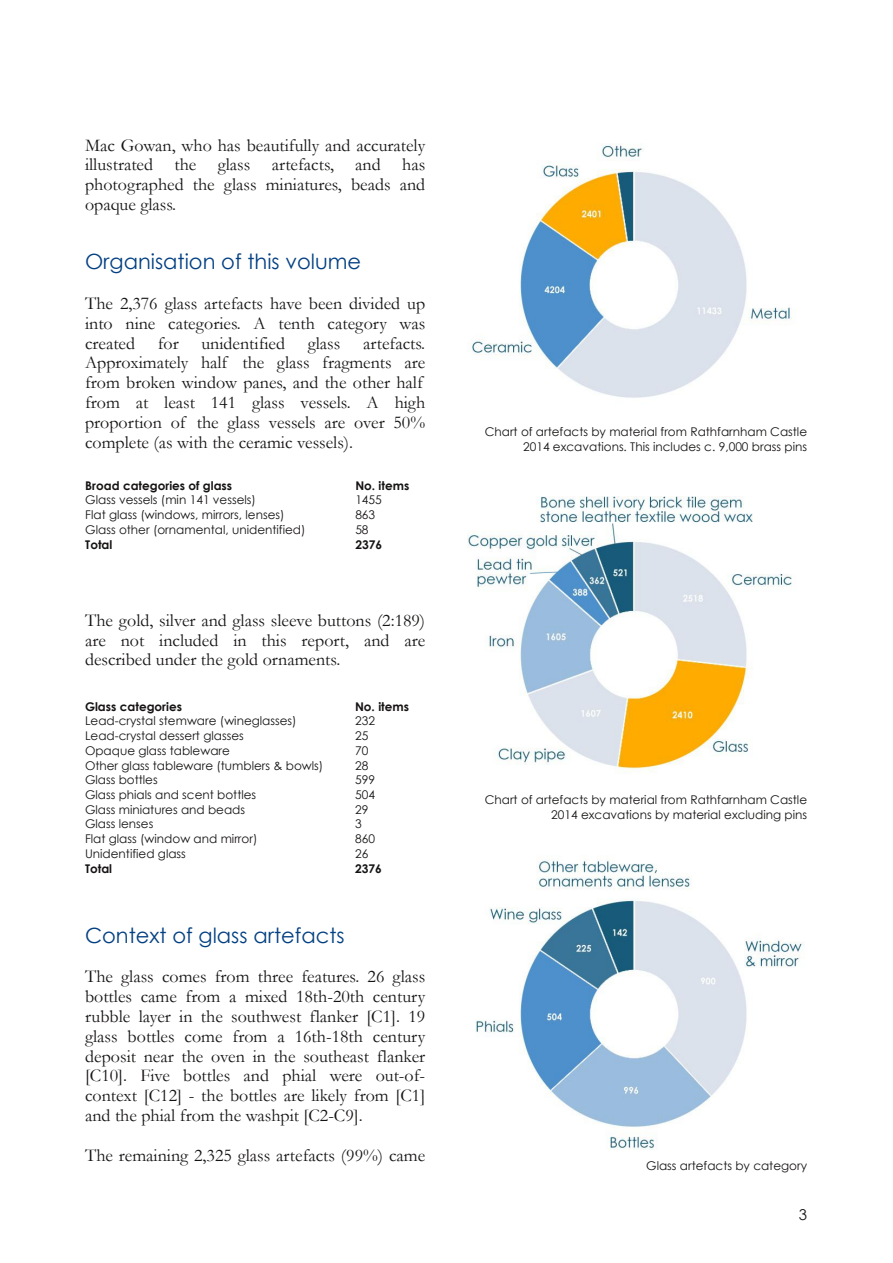
<style>
.page{position:relative;width:893px;height:1263px;background:#fff}
.page>*{position:absolute;margin:0;border:0;box-sizing:border-box;transform-origin:0 0}
.t1{font:21px "Century Gothic";color:#034082}
.t2{font:18px/19.8px "Garamond";color:#161413;text-align:justify}
.t3{font:15px "Century Gothic";color:#161413}
.t4{font:12px/14.7px "Century Gothic";color:#161413;text-align:right}
.t5{font:700 12px "Century Gothic";color:#161413}
</style>
<div class="page">
<img style="left:475px;top:860px;width:330px;height:290px">
<img style="left:469px;top:143px;width:323px;height:255px">
<img style="left:468px;top:497px;width:324px;height:275px">
<p class="t2" style="left:85px;top:135px;width:342px">Mac Gowan, who has beautifully and accurately illustrated the glass artefacts, and has photographed the glass miniatures, beads and opaque glass.</p>
<p class="t1" style="left:85px;top:248px;width:278px">Organisation of this volume</p>
<p class="t2" style="left:85px;top:294px;width:342px">The 2,376 glass artefacts have been divided up into nine categories. A tenth category was created</p>
<p class="t2" style="left:158px;top:333px;width:22px">for</p>
<p class="t2" style="left:201px;top:333px;width:85px">unidentified</p>
<p class="t2" style="left:308px;top:333px;width:34px">glass</p>
<p class="t2" style="left:85px;top:333px;width:342px;text-align:left;text-indent:278px">artefacts.<br>Approximately half the glass fragments are from broken window panes, and the other half from at least 141 glass vessels. A high proportion of the glass vessels are over 50% complete (as with the ceramic vessels).</p>
<p class="t5" style="left:85px;top:478px;width:148px">Broad categories of glass</p>
<p class="t5" style="left:355px;top:478px;width:55px">No. items</p>
<p class="t4" style="left:85px;top:492px;width:172px">Glass vessels (min 141 vessels)</p>
<p class="t4" style="left:355px;top:492px;width:28px">1455</p>
<p class="t4" style="left:85px;top:507px;width:201px">Flat glass (windows, mirrors, lenses)</p>
<p class="t4" style="left:355px;top:507px;width:21px">863</p>
<p class="t4" style="left:85px;top:522px;width:222px">Glass other (ornamental, unidentified)</p>
<p class="t4" style="left:355px;top:522px;width:15px">58</p>
<p class="t5" style="left:85px;top:536px;width:29px">Total</p>
<p class="t5" style="left:355px;top:536px;width:28px">2376</p>
<p class="t2" style="left:85px;top:611px;width:342px">The gold, silver and glass sleeve buttons (2:189) are not included in this report, and are described under the gold ornaments.</p>
<p class="t5" style="left:85px;top:699px;width:98px">Glass categories</p>
<p class="t5" style="left:355px;top:699px;width:55px">No. items</p>
<p class="t4" style="left:85px;top:713px;width:213px">Lead-crystal stemware (wineglasses)</p>
<p class="t4" style="left:355px;top:713px;width:21px">232</p>
<p class="t4" style="left:85px;top:728px;width:160px">Lead-crystal dessert glasses</p>
<p class="t4" style="left:355px;top:728px;width:15px">25</p>
<p class="t4" style="left:85px;top:743px;width:146px">Opaque glass tableware</p>
<p class="t4" style="left:355px;top:743px;width:15px">70</p>
<p class="t4" style="left:85px;top:757px;width:240px">Other glass tableware (tumblers &amp; bowls)</p>
<p class="t4" style="left:355px;top:757px;width:15px">28</p>
<p class="t4" style="left:85px;top:772px;width:74px">Glass bottles</p>
<p class="t4" style="left:355px;top:772px;width:21px">599</p>
<p class="t4" style="left:85px;top:787px;width:173px">Glass phials and scent bottles</p>
<p class="t4" style="left:355px;top:787px;width:21px">504</p>
<p class="t4" style="left:85px;top:802px;width:162px">Glass miniatures and beads</p>
<p class="t4" style="left:355px;top:802px;width:15px">29</p>
<p class="t4" style="left:85px;top:816px;width:70px">Glass lenses</p>
<p class="t4" style="left:355px;top:816px;width:8px">3</p>
<p class="t4" style="left:85px;top:831px;width:174px">Flat glass (window and mirror)</p>
<p class="t4" style="left:355px;top:831px;width:21px">860</p>
<p class="t4" style="left:85px;top:846px;width:102px">Unidentified glass</p>
<p class="t4" style="left:355px;top:846px;width:15px">26</p>
<p class="t5" style="left:85px;top:860px;width:29px">Total</p>
<p class="t5" style="left:355px;top:860px;width:28px">2376</p>
<p class="t1" style="left:85px;top:921px;width:261px">Context of glass artefacts</p>
<p class="t2" style="left:85px;top:967px;width:342px">The glass comes from three features. 26 glass bottles came from a mixed 18th-20th century rubble layer in the southwest flanker [C1]. 19 glass bottles come from a 16th-18th century deposit near the oven in the southeast flanker [C10]. Five bottles and phial were out-of&shy;context [C12] - the bottles are likely from [C1] and the phial from the washpit [C2-C9].</p>
<p class="t2" style="left:85px;top:1145px;width:342px">The remaining 2,325 glass artefacts (99%) came</p>
<p class="t4" style="left:485px;top:424px;width:324px">Chart of artefacts by material from Rathfarnham Castle<br>2014 excavations. This includes c. 9,000 brass pins</p>
<p class="t4" style="left:485px;top:792px;width:324px">Chart of artefacts by material from Rathfarnham Castle<br>2014 excavations by material excluding pins</p>
<p class="t4" style="left:646px;top:1158px;width:162px">Glass artefacts by category</p>
<p class="t3" style="left:799px;top:1205px;width:10px">3</p>
</div>
